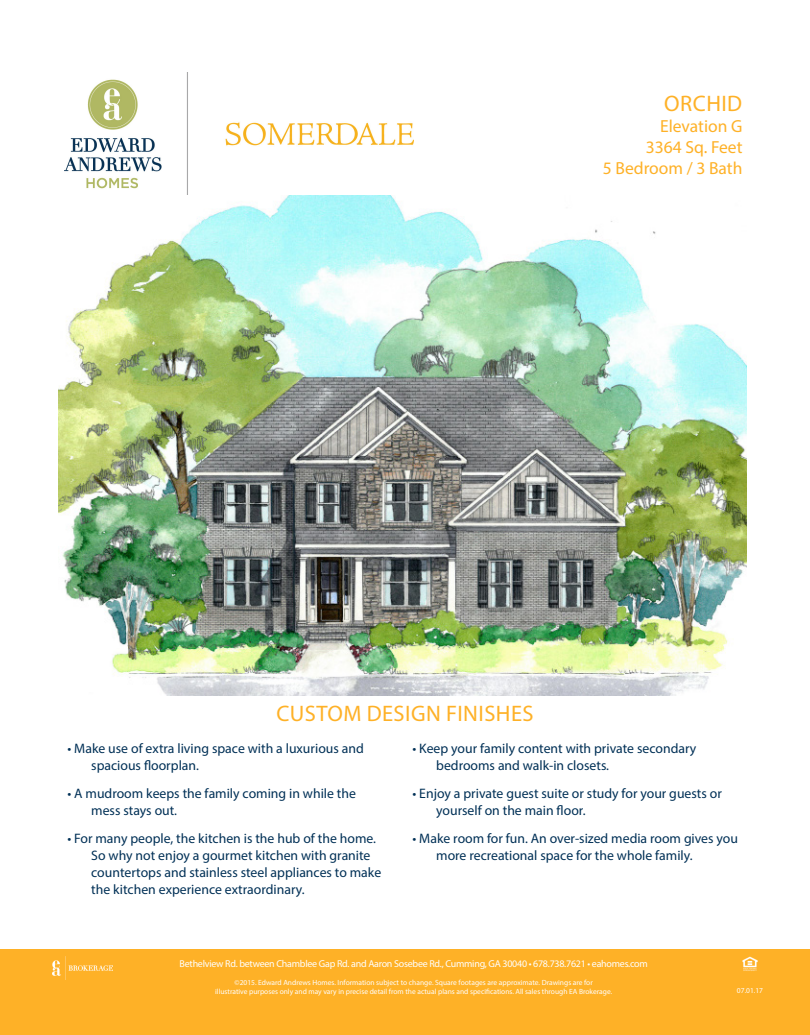
<style>
.page{position:relative;width:810px;height:1035px;background:#fff}
.page>*{position:absolute;margin:0;border:0;box-sizing:border-box;transform-origin:0 0}
.t1{font:22.5px "Myriad Pro";letter-spacing:.02em;color:#feb127}
.t2{font:17.5px "Myriad Pro";color:#feb127}
.Bullets{font:13.75px/16.9px "Myriad Pro";color:#003056}
.t3{font:10px "Myriad Pro";letter-spacing:-.025em;color:#fff}
.t4{font:7.5px/9px "Myriad Pro";color:#fff;text-align:center}
</style>
<div class="page">
<div style="left:0;top:949px;width:810px;height:86px;background:#feb127"></div>
<img style="left:53px;top:956px;width:60px;height:24px">
<img style="left:742px;top:956px;width:16px;height:15px">
<img style="left:64px;top:72px;width:350px;height:123px">
<img style="left:58px;top:195px;width:688px;height:500px">
<p class="t1" style="left:664px;top:89px;width:80px">ORCHID</p>
<p class="t2" style="left:660px;top:115px;width:84px">Elevation G</p>
<p class="t2" style="left:646px;top:136px;width:98px">3364 Sq. Feet</p>
<p class="t2" style="left:603px;top:157px;width:141px">5 Bedroom / 3 Bath</p>
<p class="t1" style="left:276px;top:700px;width:259px">CUSTOM DESIGN FINISHES</p>
<p class="Bullets" style="left:91px;top:740px;width:274px;text-indent:-24px">• Make use of extra living space with a luxurious and spacious floorplan.</p>
<p class="Bullets" style="left:91px;top:785px;width:266px;text-indent:-24px">• A mudroom keeps the family coming in while the mess stays out.</p>
<p class="Bullets" style="left:91px;top:830px;width:292px;text-indent:-24px">• For many people, the kitchen is the hub of the home.<br>So why not enjoy a gourmet kitchen with granite countertops and stainless steel appliances to make the kitchen experience extraordinary.</p>
<p class="Bullets" style="left:436px;top:740px;width:262px;text-indent:-24px">• Keep your family content with private secondary bedrooms and walk-in closets.</p>
<p class="Bullets" style="left:436px;top:785px;width:287px;text-indent:-24px">• Enjoy a private guest suite or study for your guests or yourself on the main floor.</p>
<p class="Bullets" style="left:436px;top:830px;width:303px;text-indent:-24px">• Make room for fun. An over-sized media room gives you more recreational space for the whole family.</p>
<p class="t3" style="left:180px;top:957px;width:470px">Bethelview Rd. between Chamblee Gap Rd. and Aaron Sosebee Rd., Cumming, GA 30040 • 678.738.7621 • eahomes.com</p>
<p class="t4" style="left:215px;top:978px;width:399px">©2015. Edward Andrews Homes. Information subject to change. Square footages are approximate. Drawings are for<br>illustrative purposes only and may vary in precise detail from the actual plans and specifications. All sales through EA Brokerage.</p>
<p class="t4" style="left:737px;top:986px;width:28px">07.01.17</p>
</div>
